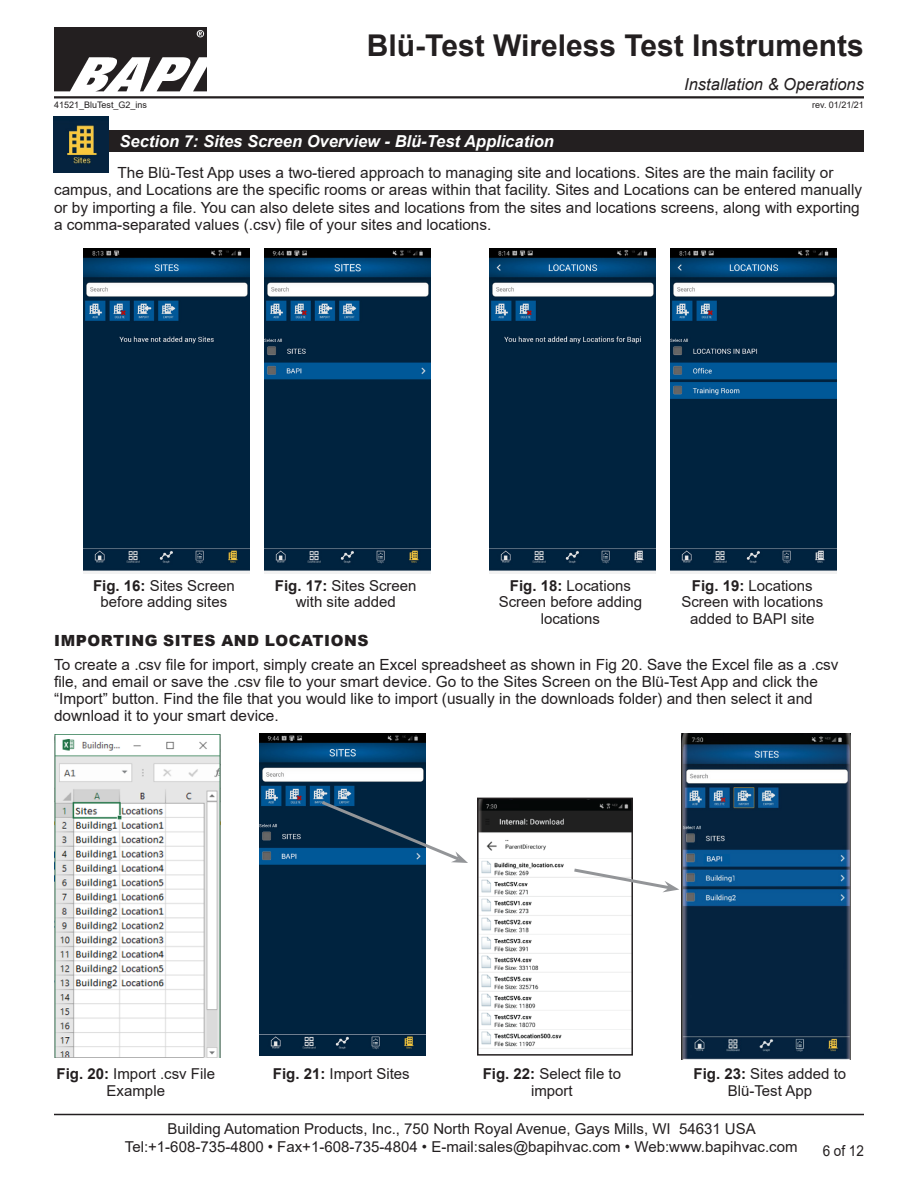
<style>
.page{position:relative;width:918px;height:1188px;background:#fff}
.page>*{position:absolute;margin:0;border:0;box-sizing:border-box;transform-origin:0 0}
.t1{font:700 30px "Arial";color:#231f20}
.Datasheet_Section_Ti{font:italic 700 16.5px "Arial";color:#fff}
.t2{font:italic 16.5px "Arial";color:#231f20}
.t3{font:15.3px/17.2px "Arial";color:#231f20}
.t4{font:900 15.3px "Arial";letter-spacing:.035em;color:#231f20}
.t5{font:15px/16.5px "Arial";color:#231f20;text-align:center}
.t6{font:15px "Arial";color:#231f20;scale:.9 1}
.t7{font:9px "Arial";color:#231f20}
.s1{font-weight:700}
</style>
<div class="page">
<img style="left:54px;top:27px;width:152px;height:64px">
<hr style="left:54px;top:96px;width:810px;height:2px;background:#231f20">
<hr style="left:54px;top:1114px;width:810px;height:1px;background:#231f20">
<div style="left:55px;top:130px;width:809px;height:22px;background:#231f20"></div>
<img style="left:54px;top:117px;width:54px;height:56px">
<img style="left:83px;top:248px;width:166px;height:325px">
<img style="left:264px;top:248px;width:166px;height:325px">
<img style="left:489px;top:248px;width:166px;height:325px">
<img style="left:671px;top:248px;width:166px;height:325px">
<img style="left:54px;top:735px;width:166px;height:323px">
<img style="left:480px;top:801px;width:150px;height:248px">
<div style="left:477px;top:798px;width:156px;height:258px;border:2px solid #231f20"></div>
<img style="left:260px;top:734px;width:166px;height:322px">
<img style="left:682px;top:734px;width:168px;height:325px">
<svg style="left:319px;top:799px;width:149px;height:64px"></svg>
<svg style="left:571px;top:867px;width:108px;height:25px"></svg>
<h1 class="t1" style="left:367px;top:24px;width:499px">Blü-Test Wireless Test Instruments</h1>
<p class="t2" style="left:684px;top:74px;width:181px">Installation &amp; Operations</p>
<p class="t7" style="left:54px;top:99px;width:95px">41521_BluTest_G2_ins</p>
<p class="t7" style="left:812px;top:99px;width:53px">rev. 01/21/21</p>
<p class="Datasheet_Section_Ti" style="left:120px;top:130px;width:436px">Section 7: Sites Screen Overview - Blü-Test Application</p>
<p class="t3" style="left:54px;top:164px;width:810px;text-indent:63px">The Blü-Test App uses a two-tiered approach to managing site and locations. Sites are the main facility or campus, and Locations are the specific rooms or areas within that facility. Sites and Locations can be entered manually or by importing a file. You can also delete sites and locations from the sites and locations screens, along with exporting a comma-separated values (.csv) file of your sites and locations.</p>
<p class="t5" style="left:93px;top:577px;width:143px"><span class="s1">Fig. 16:</span> Sites Screen before adding sites</p>
<p class="t5" style="left:275px;top:577px;width:143px"><span class="s1">Fig. 17:</span> Sites Screen with site added</p>
<p class="t5" style="left:499px;top:577px;width:145px"><span class="s1">Fig. 18:</span> Locations<br>Screen before adding locations</p>
<p class="t5" style="left:681px;top:577px;width:143px"><span class="s1">Fig. 19:</span> Locations<br>Screen with locations added to BAPI site</p>
<p class="t4" style="left:54px;top:629px;width:316px">IMPORTING SITES AND LOCATIONS</p>
<p class="t3" style="left:54px;top:656px;width:786px">To create a .csv file for import, simply create an Excel spreadsheet as shown in Fig 20. Save the Excel file as a .csv file, and email or save the .csv file to your smart device. Go to the Sites Screen on the Blü-Test App and click the “Import” button. Find the file that you would like to import (usually in the downloads folder) and then select it and download it to your smart device.</p>
<p class="t5" style="left:483px;top:1066px;width:140px"><span class="s1">Fig. 22:</span> Select file to import</p>
<p class="t5" style="left:57px;top:1066px;width:160px"><span class="s1">Fig. 20:</span> Import .csv File<br>Example</p>
<p class="t5" style="left:273px;top:1066px;width:138px"><span class="s1">Fig. 21:</span> Import Sites</p>
<p class="t5" style="left:694px;top:1066px;width:154px"><span class="s1">Fig. 23:</span> Sites added to<br>Blü-Test App</p>
<p class="t5" style="left:125px;top:1119px;width:674px;line-height:18px">Building Automation Products, Inc., 750 North Royal Avenue, Gays Mills, WI 54631 USA<br>Tel:+1-608-735-4800 • Fax+1-608-735-4804 • E-mail:sales@bapihvac.com • Web:www.bapihvac.com</p>
<p class="t6" style="left:823px;top:1141px;width:47px">6 of 12</p>
</div>
